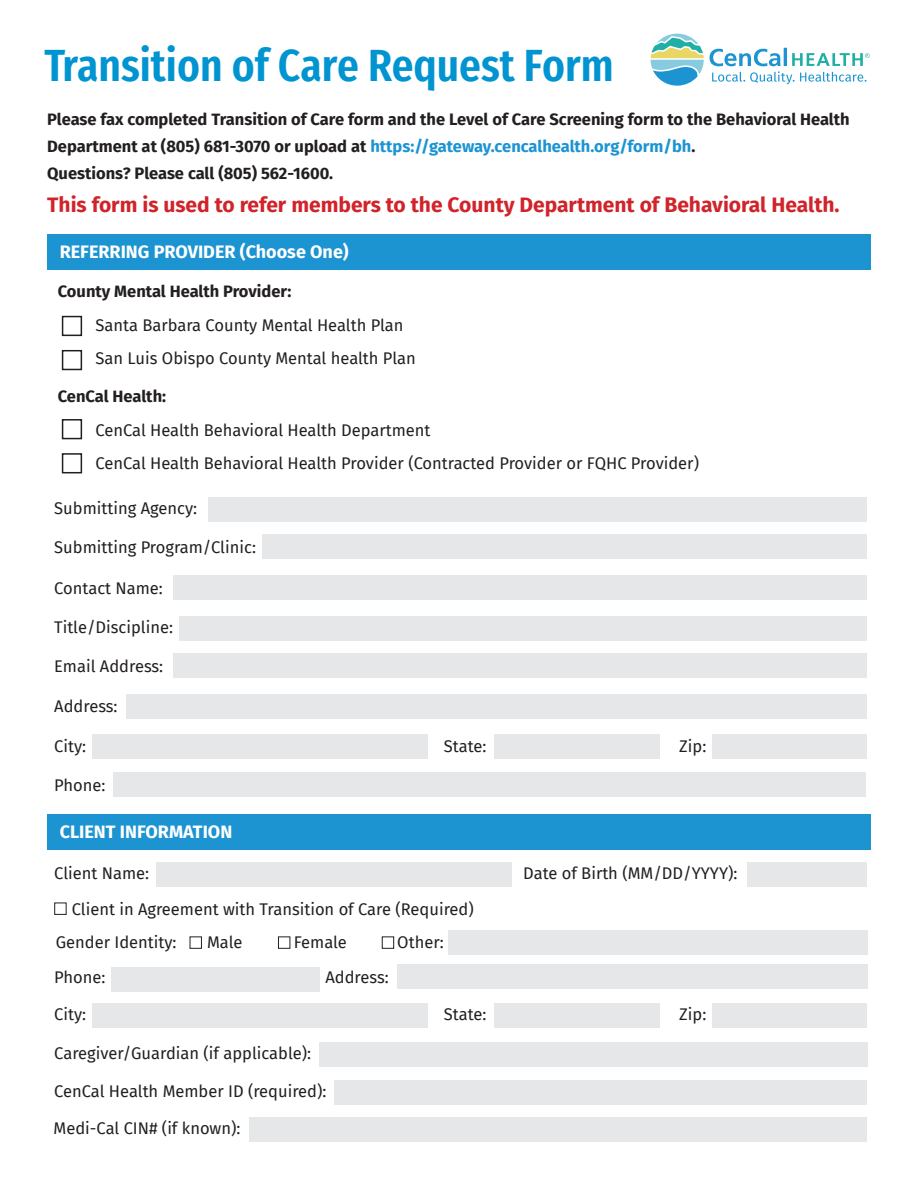
<style>
.page{position:relative;width:918px;height:1188px;background:#fff}
.page>*{position:absolute;margin:0;border:0;box-sizing:border-box;transform-origin:0 0}
.t1{font:600 45px "Fira Sans Condensed";color:#0094d1}
.t2{font:700 21px "Fira Sans";color:#d1232a}
.t3{font:700 18px "Fira Sans";color:#fff}
.t4{font:16.5px "Fira Sans";color:#231f20}
.t5{font:700 16.5px/27px "Fira Sans";color:#231f20}
.s1{color:#1c94d2}
</style>
<div class="page">
<div style="left:47px;top:235px;width:824px;height:35px;background:#1c94d2"></div>
<svg style="left:710px;top:48px;width:160px;height:36px"></svg>
<svg style="left:651px;top:34px;width:53px;height:52px"></svg>
<div style="left:62px;top:316px;width:20px;height:20px;border:2px solid #231f20"></div>
<div style="left:62px;top:419px;width:20px;height:20px;border:2px solid #231f20"></div>
<div style="left:62px;top:350px;width:20px;height:20px;border:2px solid #231f20"></div>
<div style="left:62px;top:453px;width:20px;height:20px;border:2px solid #231f20"></div>
<div style="left:208px;top:497px;width:659px;height:25px;background:#e6e7e9"></div>
<div style="left:157px;top:862px;width:355px;height:24px;background:#e6e7e9"></div>
<div style="left:747px;top:862px;width:119px;height:24px;background:#e6e7e9"></div>
<div style="left:179px;top:616px;width:688px;height:24px;background:#e6e7e9"></div>
<div style="left:92px;top:735px;width:336px;height:24px;background:#e6e7e9"></div>
<div style="left:494px;top:735px;width:166px;height:24px;background:#e6e7e9"></div>
<div style="left:712px;top:735px;width:154px;height:24px;background:#e6e7e9"></div>
<div style="left:262px;top:535px;width:604px;height:24px;background:#e6e7e9"></div>
<div style="left:173px;top:653px;width:693px;height:25px;background:#e6e7e9"></div>
<div style="left:113px;top:772px;width:753px;height:25px;background:#e6e7e9"></div>
<div style="left:173px;top:575px;width:693px;height:25px;background:#e6e7e9"></div>
<div style="left:126px;top:694px;width:740px;height:25px;background:#e6e7e9"></div>
<div style="left:397px;top:964px;width:471px;height:25px;background:#e6e7e9"></div>
<div style="left:47px;top:815px;width:824px;height:35px;background:#1c94d2"></div>
<div style="left:54px;top:903px;width:13px;height:12px;border:1px solid #231f20"></div>
<div style="left:190px;top:936px;width:12px;height:13px;border:1px solid #231f20"></div>
<div style="left:278px;top:936px;width:12px;height:13px;border:1px solid #231f20"></div>
<div style="left:382px;top:936px;width:12px;height:13px;border:1px solid #231f20"></div>
<div style="left:449px;top:930px;width:419px;height:25px;background:#e6e7e9"></div>
<div style="left:92px;top:1003px;width:336px;height:25px;background:#e6e7e9"></div>
<div style="left:320px;top:1042px;width:548px;height:25px;background:#e6e7e9"></div>
<div style="left:111px;top:967px;width:209px;height:25px;background:#e6e7e9"></div>
<div style="left:334px;top:1080px;width:532px;height:25px;background:#e6e7e9"></div>
<div style="left:249px;top:1118px;width:618px;height:24px;background:#e6e7e9"></div>
<div style="left:494px;top:1003px;width:166px;height:25px;background:#e6e7e9"></div>
<div style="left:712px;top:1003px;width:154px;height:25px;background:#e6e7e9"></div>
<p class="t1" style="left:45px;top:24px;width:570px">Transition of Care Request Form</p>
<p class="t5" style="left:47px;top:104px;width:804px">Please fax completed Transition of Care form and the Level of Care Screening form to the Behavioral Health<br>Department at (805) 681-3070 or upload at <span class="s1">https://gateway.cencalhealth.org/form/bh</span>.</p>
<p class="t5" style="left:47px;top:158px;width:288px">Questions? Please call (805) 562-1600.</p>
<p class="t2" style="left:47px;top:187px;width:794px">This form is used to refer members to the County Department of Behavioral Health.</p>
<p class="t3" style="left:60px;top:237px;width:291px">REFERRING PROVIDER (Choose One)</p>
<p class="t5" style="left:58px;top:276px;width:235px">County Mental Health Provider:</p>
<p class="t4" style="left:96px;top:313px;width:310px">Santa Barbara County Mental Health Plan</p>
<p class="t4" style="left:96px;top:346px;width:322px">San Luis Obispo County Mental health Plan</p>
<p class="t5" style="left:58px;top:382px;width:110px">CenCal Health:</p>
<p class="t4" style="left:96px;top:418px;width:336px">CenCal Health Behavioral Health Department</p>
<p class="t4" style="left:96px;top:451px;width:605px">CenCal Health Behavioral Health Provider (Contracted Provider or FQHC Provider)</p>
<p class="t4" style="left:54px;top:496px;width:144px">Submitting Agency:</p>
<p class="t4" style="left:54px;top:535px;width:203px">Submitting Program/Clinic:</p>
<p class="t4" style="left:54px;top:575px;width:110px">Contact Name:</p>
<p class="t4" style="left:54px;top:615px;width:120px">Title/Discipline:</p>
<p class="t4" style="left:54px;top:654px;width:110px">Email Address:</p>
<p class="t4" style="left:54px;top:694px;width:65px">Address:</p>
<p class="t4" style="left:54px;top:733px;width:33px">City:</p>
<p class="t4" style="left:444px;top:733px;width:44px">State:</p>
<p class="t4" style="left:679px;top:733px;width:29px">Zip:</p>
<p class="t4" style="left:54px;top:773px;width:53px">Phone:</p>
<p class="t3" style="left:60px;top:817px;width:174px">CLIENT INFORMATION</p>
<p class="t4" style="left:54px;top:860px;width:96px">Client Name:</p>
<p class="t4" style="left:72px;top:897px;width:403px">Client in Agreement with Transition of Care (Required)</p>
<p class="t4" style="left:56px;top:930px;width:122px">Gender Identity:</p>
<p class="t4" style="left:207px;top:930px;width:37px">Male</p>
<p class="t4" style="left:294px;top:930px;width:55px">Female</p>
<p class="t4" style="left:397px;top:930px;width:48px">Other:</p>
<p class="t4" style="left:54px;top:965px;width:53px">Phone:</p>
<p class="t4" style="left:325px;top:965px;width:65px">Address:</p>
<p class="t4" style="left:523px;top:860px;width:216px">Date of Birth (MM/DD/YYYY):</p>
<p class="t4" style="left:54px;top:1002px;width:33px">City:</p>
<p class="t4" style="left:54px;top:1041px;width:258px">Caregiver/Guardian (if applicable):</p>
<p class="t4" style="left:54px;top:1079px;width:274px">CenCal Health Member ID (required):</p>
<p class="t4" style="left:54px;top:1116px;width:188px">Medi-Cal CIN# (if known):</p>
<p class="t4" style="left:444px;top:1002px;width:44px">State:</p>
<p class="t4" style="left:679px;top:1002px;width:29px">Zip:</p>
</div>
